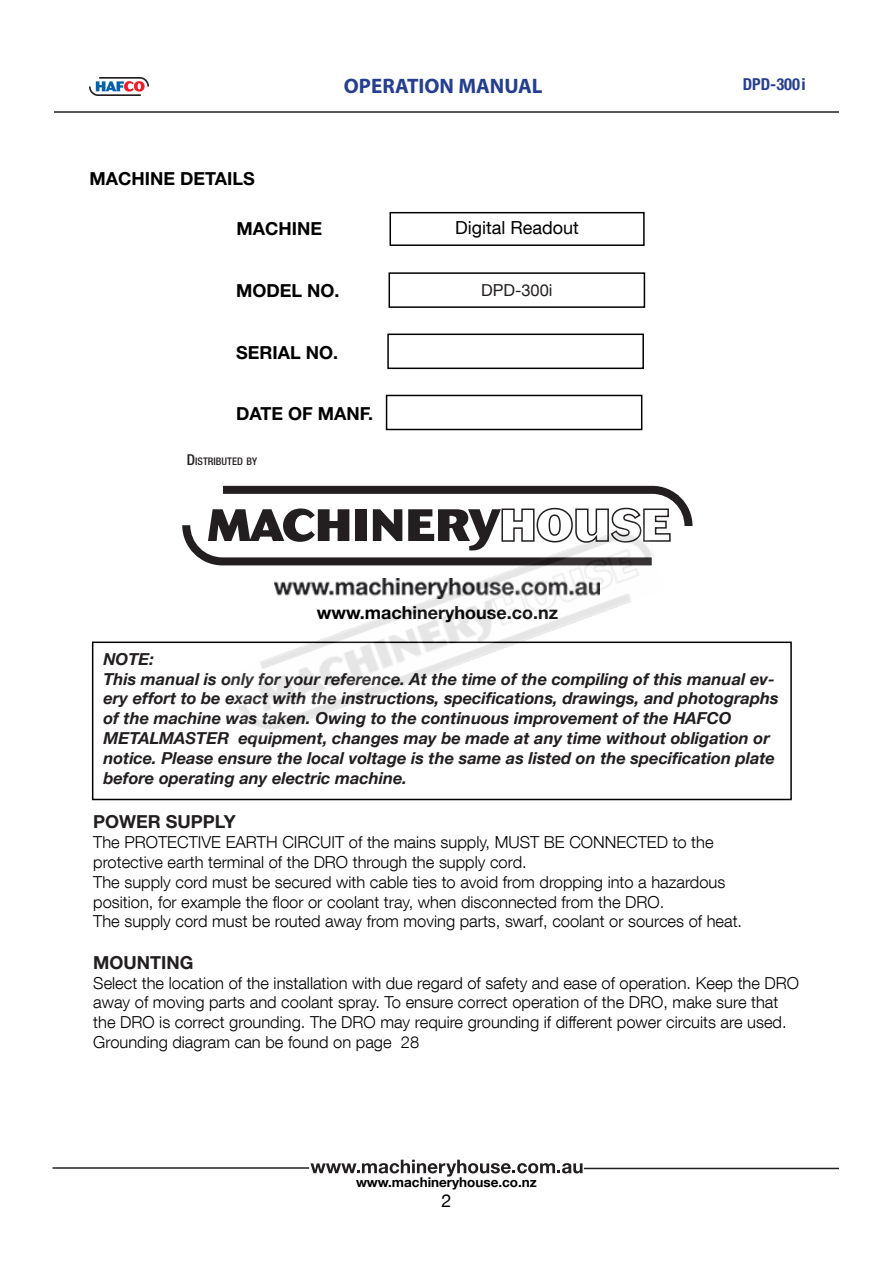
<style>
.page{position:relative;width:893px;height:1263px;background:#fff}
.page>*{position:absolute;margin:0;border:0;box-sizing:border-box;transform-origin:0 0}
.t1{font:700 21px "Myriad Pro";color:#253f8e}
.t2{font:700 18px "Helvetica Neue LT Std";color:#000}
.t3{font:700 18px "Helvetica Neue LT Std";color:#231f20}
.t4{font:18px "Helvetica Neue LT Com";color:#000}
.t5{font:300 16.5px/19.8px "Helvetica Neue LT Com";color:#000}
.t6{font:italic 700 16.5px/19.8px "Helvetica Neue LT Com";color:#231f20}
.t7{font:700 condensed 16.5px "Helvetica Neue LT Std";color:#253f8e}
.t8{font:16.5px "Helvetica Neue LT Com";color:#231f20}
.t9{font:700 13.5px "Helvetica Neue LT Com";color:#000}
.t10{font:500 condensed 10.5px "Helvetica Neue LT Std";color:#231f20}
.s1{font-family:"Helvetica Neue LT Com";font-stretch:normal}
.s2{font-size:15px}
</style>
<div class="page">
<hr style="left:54px;top:111px;width:785px;height:2px;background:#231f20">
<img style="left:89px;top:77px;width:59px;height:18px">
<svg style="left:310px;top:1160px;width:272px;height:16px"></svg>
<hr style="left:53px;top:1167px;width:256px;height:2px;background:#231f20">
<hr style="left:584px;top:1168px;width:255px;height:1px;background:#231f20">
<div style="left:389px;top:212px;width:256px;height:34px;border:2px solid #000"></div>
<div style="left:389px;top:272px;width:256px;height:36px;border:2px solid #000"></div>
<svg style="left:182px;top:486px;width:510px;height:79px"></svg>
<div style="left:92px;top:641px;width:700px;height:159px;border:2px solid #000"></div>
<div style="left:387px;top:334px;width:257px;height:35px;border:2px solid #000"></div>
<div style="left:386px;top:395px;width:256px;height:35px;border:2px solid #000"></div>
<img style="left:227px;top:523px;width:439px;height:208px">
<p class="t2" style="left:90px;top:167px;width:167px">MACHINE DETAILS</p>
<p class="t1" style="left:344px;top:73px;width:200px">OPERATION MANUAL</p>
<p class="t7" style="left:743px;top:74px;width:65px">DPD-300<span class="s1">i</span></p>
<p class="t2" style="left:237px;top:218px;width:87px">MACHINE</p>
<p class="t4" style="left:455px;top:216px;width:125px">Digital Readout</p>
<p class="t2" style="left:236px;top:279px;width:105px">MODEL NO.</p>
<p class="t8" style="left:481px;top:280px;width:73px">DPD-300i</p>
<p class="t2" style="left:236px;top:341px;width:104px">SERIAL NO.</p>
<p class="t2" style="left:236px;top:402px;width:139px">DATE OF MANF.</p>
<p class="t10" style="left:187px;top:455px;width:72px"><span class="s2">D</span>ISTRIBUTED BY</p>
<p class="t2" style="left:317px;top:601px;width:243px">www.machineryhouse.co.nz</p>
<p class="t6" style="left:103px;top:648px;width:677px">NOTE:<br>This manual is only for your reference. At the time of the compiling of this manual ev&shy;ery effort to be exact with the instructions, specifications, drawings, and photographs of the machine was taken. Owing to the continuous improvement of the HAFCO METALMASTER equipment, changes may be made at any time without obligation or notice. Please ensure the local voltage is the same as listed on the specification plate before operating any electric machine.</p>
<p class="t3" style="left:93px;top:811px;width:144px">POWER SUPPLY</p>
<p class="t5" style="left:93px;top:832px;width:650px">The PROTECTIVE EARTH CIRCUIT of the mains supply, MUST BE CONNECTED to the protective earth terminal of the DRO through the supply cord.<br>The supply cord must be secured with cable ties to avoid from dropping into a hazardous position, for example the floor or coolant tray, when disconnected from the DRO.<br>The supply cord must be routed away from moving parts, swarf, coolant or sources of heat.</p>
<p class="t3" style="left:93px;top:951px;width:102px">MOUNTING</p>
<p class="t5" style="left:93px;top:972px;width:707px">Select the location of the installation with due regard of safety and ease of operation. Keep the DRO away of moving parts and coolant spray. To ensure correct operation of the DRO, make sure that the DRO is correct grounding. The DRO may require grounding if different power circuits are used.<br>Grounding diagram can be found on page 28</p>
<p class="t9" style="left:356px;top:1173px;width:182px">www.machineryhouse.co.nz</p>
<p class="t4" style="left:441px;top:1189px;width:12px">2</p>
</div>
